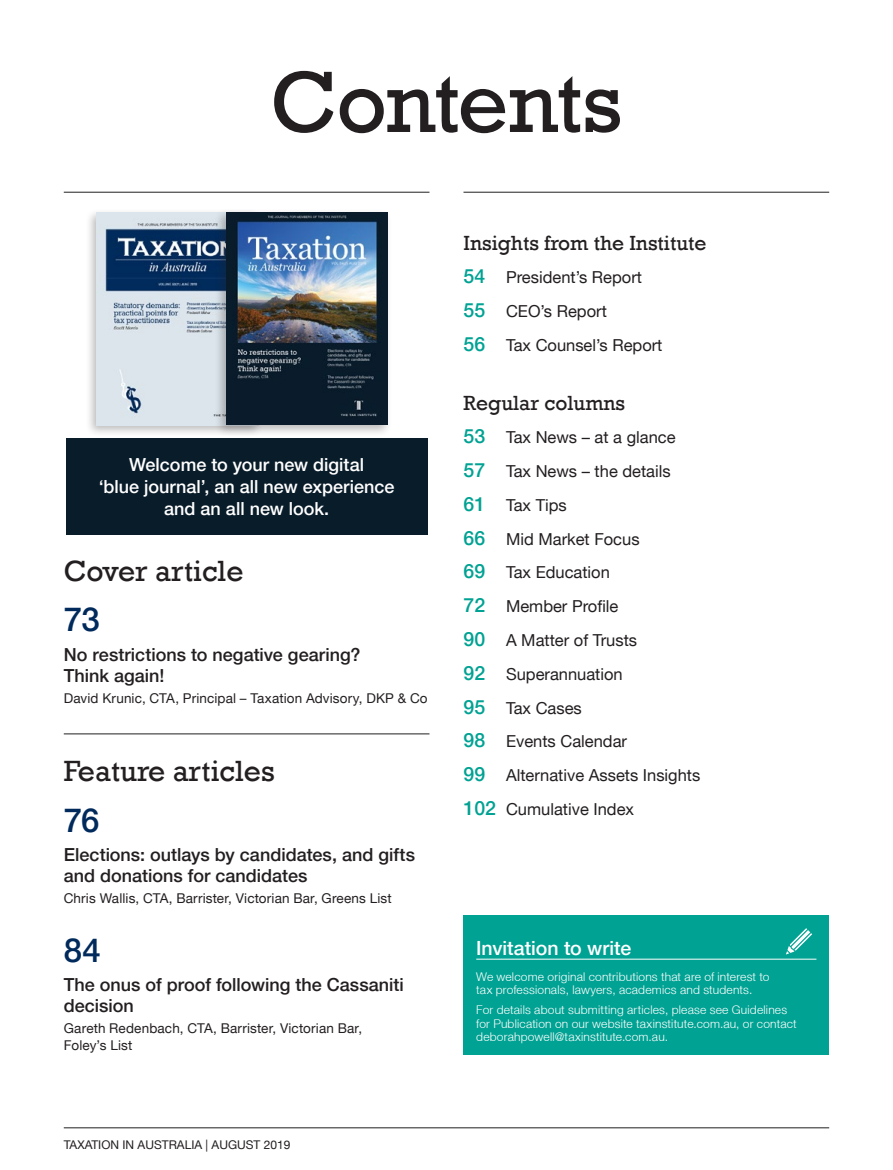
<style>
.page{position:relative;width:893px;height:1170px;background:#fff}
.page>*{position:absolute;margin:0;border:0;box-sizing:border-box;transform-origin:0 0}
.t1{font:88.5px "Rockwell";letter-spacing:-.025em;color:#231f20}
.t2{font:500 33px "Helvetica Neue LT";color:#002a5c}
.t3{font:30px "Rockwell";color:#231f20}
.t4{font:21px "Rockwell";color:#231f20}
.t5{font:500 19.5px "Helvetica Neue LT";color:#fff}
.t6{font:500 18px/21px "Helvetica Neue LT";color:#231f20}
.t7{font:500 18px/21.8px "Helvetica Neue LT";color:#fff;text-align:center}
.t8{font:16.5px/33.8px "Helvetica Neue LT";color:#231f20}
.t9{font:13.5px/16.5px "Helvetica Neue LT";letter-spacing:.01em;color:#231f20}
.t10{font:300 12px/13.5px "Helvetica Neue LT";letter-spacing:.015em;color:#fff}
.t11{font:12px "Helvetica Neue LT";color:#231f20}
.s1{font-weight:500;font-size:19.5px;color:#00a293}
</style>
<div class="page">
<hr style="left:64px;top:1127px;width:765px;height:1px;background:#231f20">
<hr style="left:64px;top:192px;width:365px;height:1px;background:#231f20">
<hr style="left:463px;top:192px;width:366px;height:1px;background:#231f20">
<div style="left:463px;top:915px;width:366px;height:139px;background:#00a293"></div>
<hr style="left:476px;top:958px;width:340px;height:1px;background:#fff">
<svg style="left:786px;top:928px;width:26px;height:26px"></svg>
<hr style="left:64px;top:733px;width:365px;height:1px;background:#231f20">
<div style="left:66px;top:438px;width:361px;height:97px;background:#091c2a"></div>
<div style="left:85px;top:208px;width:178px;height:229px;background:#231f20;opacity:.3"></div>
<img style="left:97px;top:213px;width:117px;height:212px">
<div style="left:214px;top:208px;width:178px;height:229px;background:#231f20;opacity:.3"></div>
<img style="left:226px;top:213px;width:162px;height:212px">
<h1 class="t1" style="left:270px;top:51px;width:354px">Contents</h1>
<p class="t7" style="left:99px;top:454px;width:297px">Welcome to your new digital<br>‘blue journal’, an all new experience and an all new look.</p>
<h3 class="t3" style="left:64px;top:553px;width:181px">Cover article</h3>
<h2 class="t2" style="left:64px;top:600px;width:37px">73</h2>
<p class="t6" style="left:64px;top:643px;width:298px">No restrictions to negative gearing?<br>Think again!</p>
<p class="t9" style="left:64px;top:689px;width:365px">David Krunic, CTA, Principal – Taxation Advisory, DKP &amp; Co</p>
<h3 class="t3" style="left:64px;top:753px;width:212px">Feature articles</h3>
<h2 class="t2" style="left:64px;top:800px;width:37px">76</h2>
<p class="t6" style="left:64px;top:844px;width:353px">Elections: outlays by candidates, and gifts and donations for candidates</p>
<p class="t9" style="left:64px;top:889px;width:329px">Chris Wallis, CTA, Barrister, Victorian Bar, Greens List</p>
<h2 class="t2" style="left:64px;top:930px;width:38px">84</h2>
<p class="t6" style="left:64px;top:974px;width:342px">The onus of proof following the Cassaniti decision</p>
<p class="t9" style="left:64px;top:1019px;width:300px">Gareth Redenbach, CTA, Barrister, Victorian Bar,<br>Foley’s List</p>
<p class="t11" style="left:64px;top:1137px;width:165px">TAXATION IN AUSTRALIA | August</p>
<p class="t11" style="left:264px;top:1137px;width:28px">2019</p>
<p class="t4" style="left:463px;top:230px;width:245px">Insights from the Institute</p>
<p class="t8" style="left:463px;top:260px;width:200px"><span class="s1">54</span> President’s Report<br><span class="s1">55</span> CEO’s Report<br><span class="s1">56</span> Tax Counsel’s Report</p>
<p class="t4" style="left:463px;top:390px;width:163px">Regular columns</p>
<p class="t8" style="left:463px;top:420px;width:238px"><span class="s1">53</span> Tax News – at a glance<br><span class="s1">57</span> Tax News – the details<br><span class="s1">61</span> Tax Tips<br><span class="s1">66</span> Mid Market Focus<br><span class="s1">69</span> Tax Education<br><span class="s1">72</span> Member Profile<br><span class="s1">90</span> A Matter of Trusts<br><span class="s1">92</span> Superannuation<br><span class="s1">95</span> Tax Cases<br><span class="s1">98</span> Events Calendar<br><span class="s1">99</span> Alternative Assets Insights<br><span class="s1">102</span> Cumulative Index</p>
<p class="t5" style="left:476px;top:935px;width:156px">Invitation to write</p>
<p class="t10" style="left:476px;top:969px;width:295px">We welcome original contributions that are of interest to tax professionals, lawyers, academics and students.</p>
<p class="t10" style="left:476px;top:1002px;width:322px">For details about submitting articles, please see Guidelines for Publication on our website taxinstitute.com.au, or contact deborahpowell@taxinstitute.com.au.</p>
</div>
